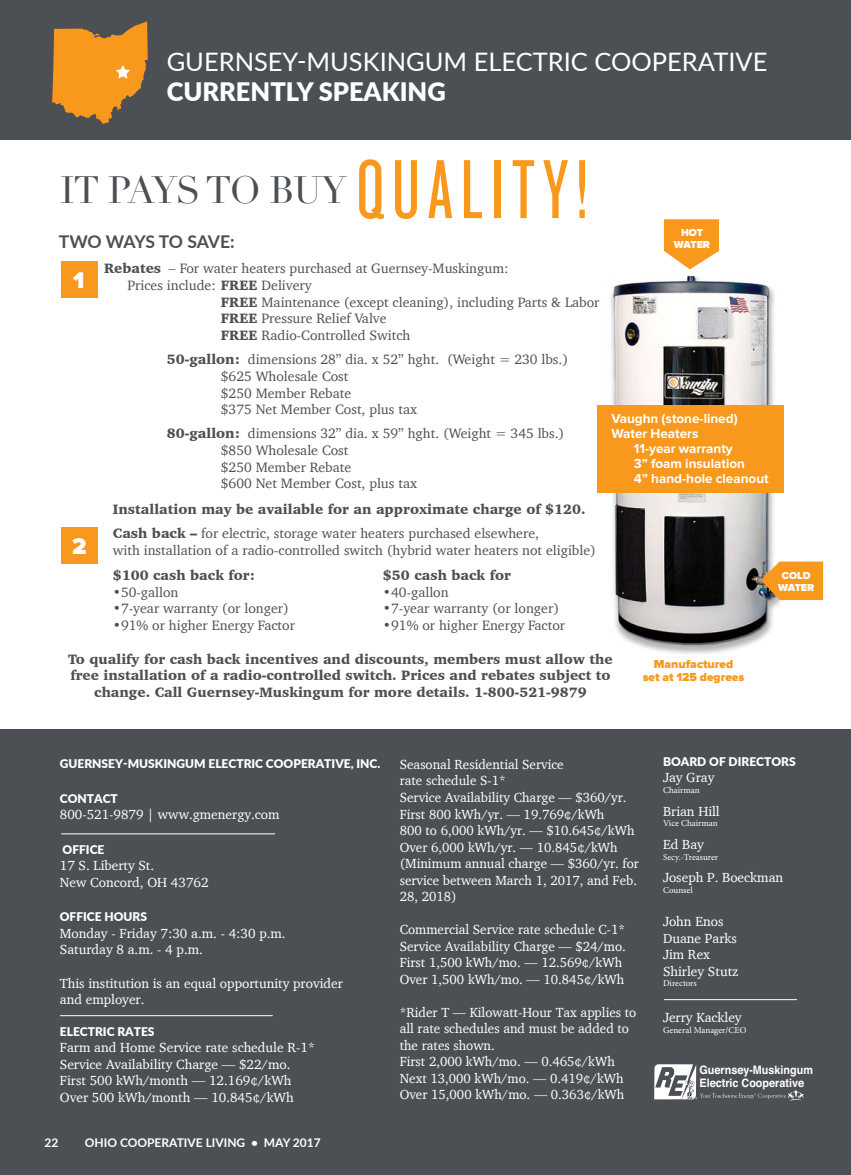
<style>
.page{position:relative;width:851px;height:1175px;background:#fff}
.page>*{position:absolute;margin:0;border:0;box-sizing:border-box;transform-origin:0 0}
.t1{font:87px "Knockout HTF27 Junior Bantamwt";letter-spacing:.09em;color:#f8991d}
.t2{font:37.2px "Didot";letter-spacing:-.035em;color:#4c4f54}
.t3{font:25.5px "Lato";color:#fff}
.t4{font:900 25.5px "Lato";color:#fff}
.t5{font:900 23.4px "Proxima Nova";color:#fff}
.t6{font:700 17.55px "Lato";letter-spacing:-.025em;color:#4c4f54}
.t7{font:13.95px/16.6px "Charter";color:#4c4f54}
.t8{font:900 13.95px/16.6px "Charter";color:#4c4f54}
.t9{font:13.5px/16.5px "Charter";color:#fff}
.t10{font:700 13.5px/15px "Proxima Nova";color:#fff}
.t11{font:900 12px "Lato";color:#fff}
.t12{font:700 12px "Lato";color:#fff}
.t13{font:900 12px/13.6px "Proxima Nova";color:#f8991d;text-align:center}
.t14{font:700 11.7px/12.5px "Helvetica";color:#fff;scale:.93 1}
.t15{font:900 10.5px/12px "Proxima Nova";color:#fff;text-align:center}
.t16{font:9px "Minion Pro";color:#fff}
.s1{font-weight:900}
.s2{font-weight:400}
</style>
<div class="page">
<div style="left:0;top:0;width:850px;height:140px;background:#4c4f54"></div>
<svg style="left:52px;top:21px;width:96px;height:103px"></svg>
<div style="left:0;top:729px;width:850px;height:445px;background:#4c4f54"></div>
<hr style="left:61px;top:833px;width:214px;height:1px;background:#fff">
<hr style="left:60px;top:1015px;width:213px;height:1px;background:#fff">
<hr style="left:664px;top:999px;width:133px;height:1px;background:#fff">
<svg style="left:654px;top:1064px;width:149px;height:36px"></svg>
<img style="left:610px;top:269px;width:176px;height:385px">
<div style="left:61px;top:261px;width:37px;height:36px;background:#f8991d"></div>
<div style="left:62px;top:527px;width:36px;height:36px;background:#f8991d"></div>
<svg style="left:761px;top:561px;width:62px;height:39px;background:#e59630"></svg>
<div style="left:597px;top:405px;width:186px;height:88px;background:#f8991d"></div>
<svg style="left:664px;top:219px;width:55px;height:50px"></svg>
<h3 class="t3" style="left:167px;top:43px;width:602px">GUERNSEY-MUSKINGUM ELECTRIC COOPERATIVE</h3>
<h3 class="t4" style="left:167px;top:72px;width:280px">CURRENTLY SPEAKING</h3>
<h1 class="t1" style="left:356px;top:147px;width:233px">QUALITY!</h1>
<h2 class="t2" style="left:60px;top:168px;width:288px">IT PAYS TO BUY</h2>
<p class="t6" style="left:59px;top:228px;width:177px">TWO WAYS TO SAVE:</p>
<p class="t7" style="left:104px;top:260px;width:406px"><span class="s1">Rebates</span> – For water heaters purchased at Guernsey-Muskingum:</p>
<p class="t7" style="left:127px;top:277px;width:186px">Prices include: <span class="s1">FREE</span> Delivery</p>
<p class="t7" style="left:221px;top:293px;width:380px"><span class="s1">FREE</span> Maintenance (except cleaning), including Parts &amp; Labor</p>
<p class="t7" style="left:221px;top:310px;width:167px"><span class="s1">FREE</span> Pressure Relief Valve</p>
<p class="t7" style="left:221px;top:327px;width:191px"><span class="s1">FREE</span> Radio-Controlled Switch</p>
<p class="t7" style="left:221px;top:351px;width:349px;text-indent:-54px"><span class="s1">50-gallon:</span> dimensions 28” dia. x 52” hght. (Weight = 230 lbs.) $625 Wholesale Cost<br>$250 Member Rebate<br>$375 Net Member Cost, plus tax</p>
<p class="t7" style="left:221px;top:425px;width:345px;text-indent:-54px"><span class="s1">80-gallon:</span> dimensions 32” dia. x 59” hght. (Weight = 345 lbs.) $850 Wholesale Cost<br>$250 Member Rebate<br>$600 Net Member Cost, plus tax</p>
<p class="t8" style="left:113px;top:497px;width:474px;line-height:24px">Installation may be available for an approximate charge of $120.<br>Cash back – <span class="s2">for electric, storage water heaters purchased elsewhere,</span></p>
<p class="t7" style="left:113px;top:541px;width:484px">with installation of a radio-controlled switch (hybrid water heaters not eligible)</p>
<p class="t8" style="left:113px;top:566px;width:144px">$100 cash back for:</p>
<p class="t8" style="left:383px;top:566px;width:129px">$50 cash back for</p>
<p class="t7" style="left:113px;top:583px;width:67px">•50-gallon</p>
<p class="t7" style="left:383px;top:583px;width:67px">•40-gallon</p>
<p class="t7" style="left:113px;top:600px;width:178px">•7-year warranty (or longer)</p>
<p class="t7" style="left:383px;top:600px;width:178px">•7-year warranty (or longer)</p>
<p class="t7" style="left:113px;top:617px;width:184px">•91% or higher Energy Factor</p>
<p class="t7" style="left:383px;top:617px;width:184px">•91% or higher Energy Factor</p>
<p class="t8" style="left:68px;top:650px;width:546px;text-align:center">To qualify for cash back incentives and discounts, members must allow the free installation of a radio-controlled switch. Prices and rebates subject to change. Call Guernsey-Muskingum for more details. 1-800-521-9879</p>
<p class="t15" style="left:674px;top:227px;width:38px">HOT<br>WATER</p>
<h3 class="t5" style="left:73px;top:267px;width:13px">1</h3>
<p class="t10" style="left:611px;top:411px;width:128px">Vaughn (stone-lined)<br>Water Heaters</p>
<p class="t10" style="left:634px;top:441px;width:136px">11-year warranty<br>3” foam insulation<br>4” hand-hole cleanout</p>
<h3 class="t5" style="left:72px;top:532px;width:16px">2</h3>
<p class="t13" style="left:642px;top:657px;width:103px">Manufactured<br>set at 125 degrees</p>
<p class="t15" style="left:778px;top:569px;width:38px">COLD<br>WATER</p>
<p class="t11" style="left:60px;top:755px;width:322px">GUERNSEY-MUSKINGUM ELECTRIC COOPERATIVE, INC.</p>
<p class="t11" style="left:60px;top:789px;width:59px">CONTACT</p>
<p class="t9" style="left:60px;top:806px;width:221px">800-521-9879 | www.gmenergy.com</p>
<p class="t11" style="left:63px;top:840px;width:43px">OFFICE</p>
<p class="t9" style="left:60px;top:857px;width:150px">17 S. Liberty St.<br>New Concord, OH 43762</p>
<p class="t11" style="left:60px;top:908px;width:89px">OFFICE HOURS</p>
<p class="t9" style="left:60px;top:924px;width:227px">Monday - Friday 7:30 a.m. - 4:30 p.m.<br>Saturday 8 a.m. - 4 p.m.</p>
<p class="t9" style="left:60px;top:974px;width:284px">This institution is an equal opportunity provider and employer.</p>
<p class="t11" style="left:60px;top:1022px;width:96px">ELECTRIC RATES</p>
<p class="t9" style="left:60px;top:1038px;width:256px">Farm and Home Service rate schedule R-1* Service Availability Charge — $22/mo.<br>First 500 kWh/month — 12.169¢/kWh Over 500 kWh/month — 10.845¢/kWh</p>
<p class="t12" style="left:44px;top:1133px;width:15px">22</p>
<p class="t12" style="left:85px;top:1133px;width:237px">OHIO COOPERATIVE LIVING • MAY 2017</p>
<p class="t9" style="left:400px;top:756px;width:241px">Seasonal Residential Service<br>rate schedule S-1*<br>Service Availability Charge — $360/yr.<br>First 800 kWh/yr. — 19.769¢/kWh<br>800 to 6,000 kWh/yr. — $10.645¢/kWh<br>Over 6,000 kWh/yr. — 10.845¢/kWh (Minimum annual charge — $360/yr. for service between March 1, 2017, and Feb.<br>28, 2018)</p>
<p class="t9" style="left:400px;top:921px;width:227px">Commercial Service rate schedule C-1* Service Availability Charge — $24/mo.<br>First 1,500 kWh/mo. — 12.569¢/kWh Over 1,500 kWh/mo. — 10.845¢/kWh</p>
<p class="t9" style="left:400px;top:1003px;width:238px">*Rider T — Kilowatt-Hour Tax applies to all rate schedules and must be added to the rates shown.<br>First 2,000 kWh/mo. — 0.465¢/kWh<br>Next 13,000 kWh/mo. — 0.419¢/kWh<br>Over 15,000 kWh/mo. — 0.363¢/kWh</p>
<p class="t11" style="left:663px;top:752px;width:134px">BOARD OF DIRECTORS</p>
<p class="t9" style="left:663px;top:769px;width:53px">Jay Gray</p>
<p class="t16" style="left:663px;top:784px;width:38px">Chairman</p>
<p class="t9" style="left:663px;top:802px;width:58px">Brian Hill</p>
<p class="t16" style="left:663px;top:817px;width:56px">Vice Chairman</p>
<p class="t9" style="left:663px;top:835px;width:42px">Ed Bay</p>
<p class="t16" style="left:663px;top:851px;width:57px">Secy.-Treasurer</p>
<p class="t9" style="left:663px;top:869px;width:122px">Joseph P. Boeckman</p>
<p class="t16" style="left:663px;top:884px;width:31px">Counsel</p>
<p class="t9" style="left:663px;top:913px;width:77px">John Enos<br>Duane Parks<br>Jim Rex<br>Shirley Stutz</p>
<p class="t16" style="left:663px;top:977px;width:35px">Directors</p>
<p class="t9" style="left:663px;top:1009px;width:80px">Jerry Kackley</p>
<p class="t16" style="left:663px;top:1024px;width:85px">General Manager/CEO</p>
<p class="t14" style="left:699px;top:1064px;width:124px">Guernsey-Muskingum<br>Electric Cooperative</p>
</div>
